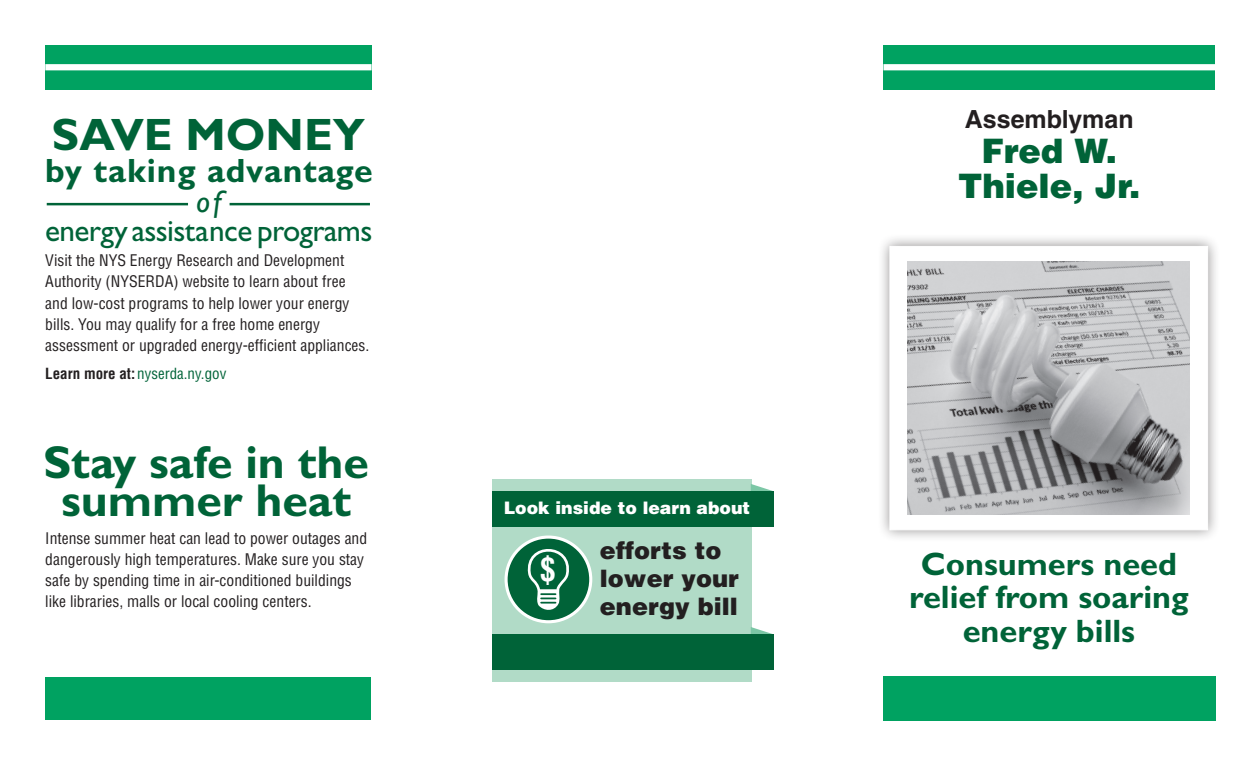
<style>
.page{position:relative;width:1260px;height:765px;background:#fff}
.page>*{position:absolute;margin:0;border:0;box-sizing:border-box;transform-origin:0 0}
.t1{font:700 46.25px/38.8px "Gill Sans";color:#006338;text-align:center}
.t2{font:700 45.5px "Gill Sans";color:#006338}
.t3{font:700 33.75px "Gill Sans";letter-spacing:.02em;color:#006338}
.t4{font:900 33.75px/35px "Helvetica";color:#006338;text-align:center}
.t5{font:700 32.5px/33.8px "Gill Sans";color:#006338;text-align:center}
.t6{font:700 condensed 32.12px "Helvetica";color:#fff}
.t7{font:31.25px "Gill Sans";letter-spacing:-.02em;color:#006338}
.t8{font:italic 31.25px "Gill Sans";color:#006338}
.t9{font:700 25px "Helvetica";color:#231f20}
.t10{font:900 24px/27.6px "Helvetica";color:#231f20}
.t11{font:900 17.25px "Helvetica";color:#fff}
.t12{font:condensed 15.62px/21.2px "Helvetica";color:#231f20}
.t13{font:condensed 15px "Helvetica";color:#006338}
.s1{font-weight:700;color:#231f20}
</style>
<div class="page">
<div style="left:45px;top:677px;width:325px;height:43px;background:#00a261"></div>
<div style="left:883px;top:676px;width:332px;height:44px;background:#00a261"></div>
<div style="left:45px;top:45px;width:327px;height:44px;background:#00a261"></div>
<div style="left:883px;top:45px;width:332px;height:44px;background:#00a261"></div>
<hr style="left:47px;top:203px;width:141px;height:2px;background:#006338">
<hr style="left:230px;top:203px;width:140px;height:2px;background:#006338">
<div style="left:45px;top:64px;width:327px;height:6px;background:#fff"></div>
<div style="left:883px;top:64px;width:332px;height:6px;background:#fff"></div>
<div style="left:877px;top:233px;width:344px;height:310px;background:#231f20;opacity:.5"></div>
<div style="left:890px;top:246px;width:318px;height:284px;background:#fff"></div>
<img style="left:908px;top:262px;width:282px;height:252px">
<div style="left:492px;top:479px;width:259px;height:202px;background:#b1dbc7"></div>
<svg style="left:506px;top:537px;width:85px;height:85px;background:#1d754e"></svg>
<div style="left:505px;top:536px;width:87px;height:87px;border:3px solid #fff;border-radius:50%"></div>
<svg style="left:522px;top:539px;width:51px;height:71px;background:#33825f"></svg>
<svg style="left:751px;top:484px;width:22px;height:7px"></svg>
<div style="left:492px;top:491px;width:282px;height:36px;background:#006338"></div>
<svg style="left:751px;top:627px;width:21px;height:7px"></svg>
<div style="left:492px;top:634px;width:282px;height:36px;background:#006338"></div>
<h2 class="t2" style="left:52px;top:107px;width:315px">SAVE MONEY</h2>
<h3 class="t3" style="left:45px;top:151px;width:329px">by taking advantage</h3>
<h3 class="t8" style="left:196px;top:184px;width:27px">of</h3>
<h3 class="t7" style="left:45px;top:212px;width:329px">energy assistance programs</h3>
<p class="t12" style="left:45px;top:250px;width:326px">Visit the NYS Energy Research and Development Authority (NYSERDA) website to learn about free and low-cost programs to help lower your energy bills. You may qualify for a free home energy assessment or upgraded energy-efficient appliances.</p>
<p class="t13" style="left:45px;top:364px;width:183px"><span class="s1">Learn more at:</span>nyserda.ny.gov</p>
<h1 class="t1" style="left:43px;top:443px;width:327px">Stay safe in the summer heat</h1>
<p class="t12" style="left:45px;top:527px;width:323px">Intense summer heat can lead to power outages and dangerously high temperatures. Make sure you stay safe by spending time in air-conditioned buildings like libraries, malls or local cooling centers.</p>
<p class="t11" style="left:504px;top:496px;width:248px">Look inside to learn about</p>
<p class="t6" style="left:540px;top:549px;width:18px">$</p>
<p class="t10" style="left:600px;top:536px;width:140px">efforts to lower your energy bill</p>
<p class="t9" style="left:965px;top:104px;width:170px">Assemblyman</p>
<p class="t4" style="left:958px;top:133px;width:184px">Fred W.<br>Thiele, Jr.</p>
<h3 class="t5" style="left:909px;top:547px;width:281px">Consumers need relief from soaring energy bills</h3>
</div>
